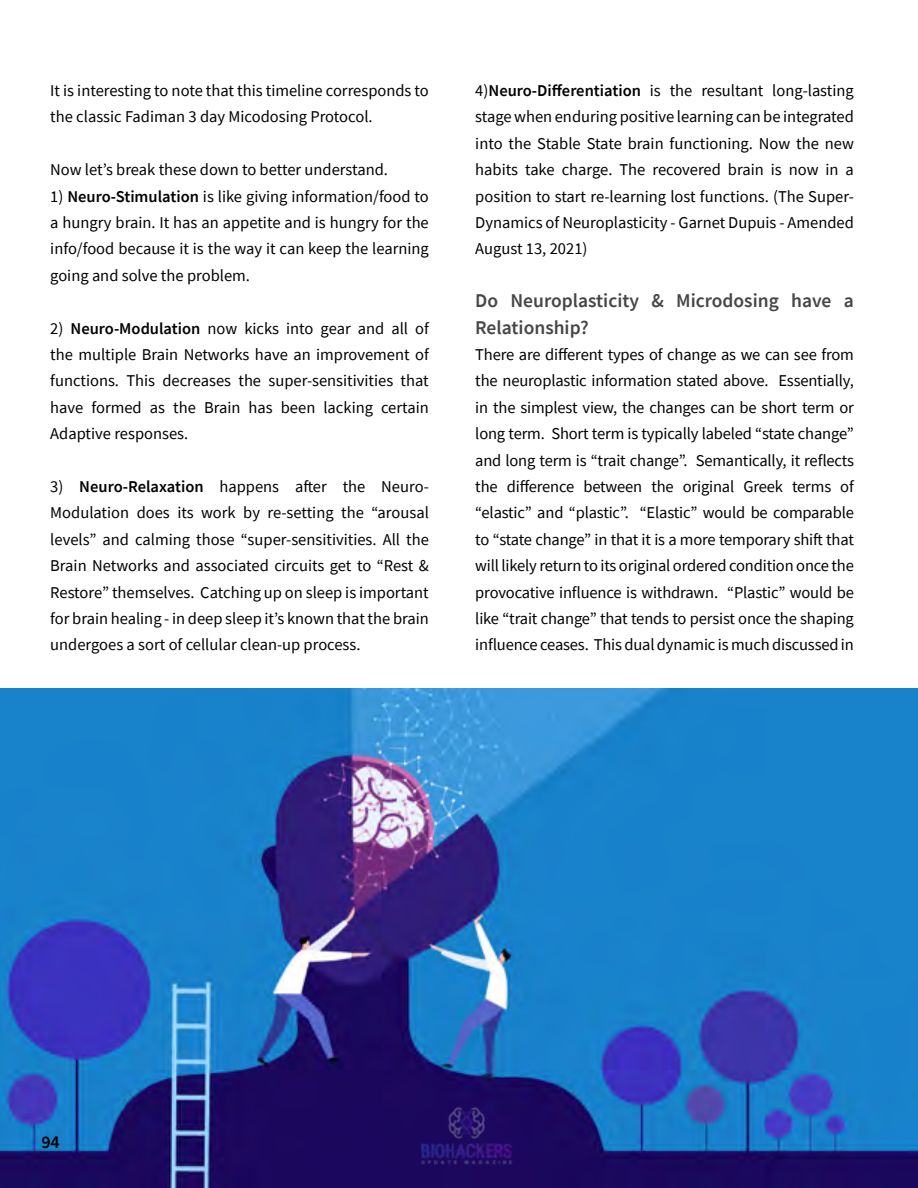
<style>
.page{position:relative;width:918px;height:1188px;background:#fff}
.page>*{position:absolute;margin:0;border:0;box-sizing:border-box;transform-origin:0 0}
.t1{font:600 19.5px/26.4px "Source Sans Pro";color:#464547}
.t2{font:600 18px "Source Sans Pro";color:#000}
.t3{font:16.5px/26.4px "Source Sans Pro";color:#000;text-align:justify}
.s1{font-weight:600}
</style>
<div class="page">
<img style="left:0;top:688px;width:918px;height:500px">
<img style="left:414px;top:1103px;width:104px;height:66px">
<p class="t3" style="left:50px;top:77px;width:380px">It is interesting to note that this timeline corresponds to the classic Fadiman 3 day Micodosing Protocol.</p>
<p class="t3" style="left:50px;top:156px;width:339px">Now let’s break these down to better understand.</p>
<p class="t3" style="left:50px;top:183px;width:380px">1) <span class="s1">Neuro-Stimulation</span> is like giving information/food to a hungry brain. It has an appetite and is hungry for the info/food because it is the way it can keep the learning going and solve the problem.</p>
<p class="t3" style="left:50px;top:315px;width:380px">2) <span class="s1">Neuro-Modulation</span> now kicks into gear and all of the multiple Brain Networks have an improvement of functions. This decreases the super-sensitivities that have formed as the Brain has been lacking certain Adaptive responses.</p>
<p class="t3" style="left:50px;top:473px;width:380px">3) <span class="s1">Neuro-Relaxation</span> happens after the Neuro-Modulation does its work by re-setting the “arousal levels” and calming those “super-sensitivities. All the Brain Networks and associated circuits get to “Rest &amp; Restore” themselves. Catching up on sleep is important for brain healing - in deep sleep it’s known that the brain undergoes a sort of cellular clean-up process.</p>
<p class="t3" style="left:475px;top:77px;width:380px">4)<span class="s1">Neuro-Differentiation</span> is the resultant long-lasting stage when enduring positive learning can be integrated into the Stable State brain functioning. Now the new habits take charge. The recovered brain is now in a position to start re-learning lost functions. (The Super-Dynamics of Neuroplasticity - Garnet Dupuis - Amended August 13, 2021)</p>
<p class="t1" style="left:475px;top:287px;width:380px">Do Neuroplasticity &amp; Microdosing have a<br>Relationship?</p>
<p class="t3" style="left:475px;top:341px;width:380px">There are different types of change as we can see from the neuroplastic information stated above. Essentially, in the simplest view, the changes can be short term or long term. Short term is typically labeled “state change” and long term is “trait change”. Semantically, it reflects the difference between the original Greek terms of “elastic” and “plastic”. “Elastic” would be comparable to “state change” in that it is a more temporary shift that will likely return to its original ordered condition once the provocative influence is withdrawn. “Plastic” would be like “trait change” that tends to persist once the shaping influence ceases. This dual dynamic is much discussed in</p>
<p class="t2" style="left:41px;top:1130px;width:20px">94</p>
</div>
